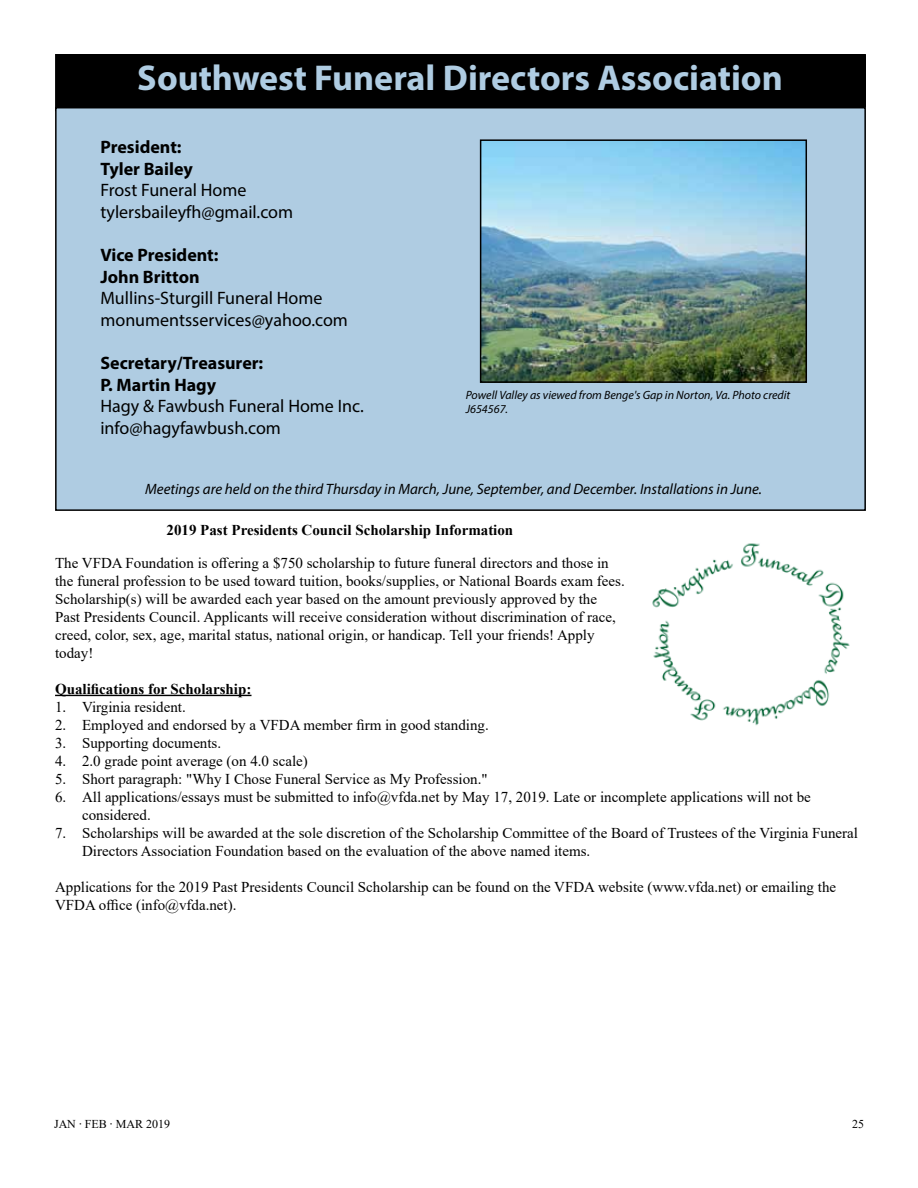
<style>
.page{position:relative;width:918px;height:1188px;background:#fff}
.page>*{position:absolute;margin:0;border:0;box-sizing:border-box;transform-origin:0 0}
.t1{font:700 36px "Myriad Pro";color:#afcce2}
.t2{font:18px/21.6px "Myriad Pro";color:#000}
.t3{font:700 18px/21.6px "Myriad Pro";color:#000}
.t4{font:15px/18px "Times New Roman";color:#000}
.t5{font:italic 15px "Myriad Pro";color:#000}
.t6{font:700 15px "Times New Roman";color:#000}
.t7{font:italic 12px/14.4px "Myriad Pro";color:#000}
.t8{font:12px "Times New Roman";color:#000}
.s1{font-family:"Minion Pro"}
</style>
<div class="page">
<div style="left:56px;top:55px;width:809px;height:55px;background:#000"></div>
<div style="left:55px;top:54px;width:811px;height:57px;border:2px solid #000"></div>
<div style="left:56px;top:108px;width:809px;height:402px;background:#afcce2"></div>
<div style="left:55px;top:107px;width:811px;height:404px;border:2px solid #000"></div>
<img style="left:483px;top:142px;width:321px;height:238px">
<div style="left:480px;top:139px;width:327px;height:244px;border:2px solid #000"></div>
<img style="left:652px;top:543px;width:198px;height:183px">
<hr style="left:55px;top:695px;width:197px;height:1px;background:#000">
<h1 class="t1" style="left:137px;top:55px;width:647px">Southwest Funeral Directors Association</h1>
<p class="t3" style="left:100px;top:135px;width:94px">President:<br>Tyler Bailey</p>
<p class="t2" style="left:100px;top:179px;width:194px">Frost Funeral Home tylersbaileyfh@gmail.com</p>
<p class="t3" style="left:100px;top:243px;width:120px">Vice President:<br>John Britton</p>
<p class="t2" style="left:100px;top:287px;width:249px">Mullins-Sturgill Funeral Home monumentsservices@yahoo.com</p>
<p class="t3" style="left:100px;top:351px;width:164px">Secretary/Treasurer:<br>P. Martin Hagy</p>
<p class="t2" style="left:100px;top:395px;width:265px">Hagy &amp; Fawbush Funeral Home Inc. info@hagyfawbush.com</p>
<p class="t7" style="left:466px;top:388px;width:326px">Powell Valley as viewed from Benge's Gap in Norton, Va. Photo credit<br>J654567.</p>
<p class="t5" style="left:145px;top:479px;width:618px">Meetings are held on the third Thursday in March, June, September, and December. Installations in June.</p>
<p class="t6" style="left:167px;top:519px;width:348px">2019 Past Presidents Council Scholarship Information</p>
<p class="t4" style="left:55px;top:553px;width:571px">The VFDA Foundation is offering a $750 scholarship to future funeral directors and those in the funeral profession to be used toward tuition, books/supplies, or National Boards exam fees.<br>Scholarship(s) will be awarded each year based on the amount previously approved by the Past Presidents Council. Applicants will receive consideration without discrimination of race, creed, color, sex, age, marital status, national origin, or handicap. Tell your friends! Apply today!</p>
<p class="t6" style="left:55px;top:678px;width:198px">Qualifications for Scholarship:</p>
<p class="t4" style="left:55px;top:697px;width:132px">1. Virginia resident.</p>
<p class="t4" style="left:55px;top:715px;width:435px">2. Employed and endorsed by a VFDA member firm in good standing.</p>
<p class="t4" style="left:55px;top:733px;width:168px">3. Supporting documents.</p>
<p class="t4" style="left:55px;top:751px;width:254px">4. 2.0 grade point average (on 4.0 scale)</p>
<p class="t4" style="left:55px;top:769px;width:434px">5. Short paragraph: "Why I Chose Funeral Service as My Profession."</p>
<p class="t4" style="left:82px;top:787px;width:730px;text-indent:-27px">6. All applications/essays must be submitted to info@vfda.net by May 17, 2019. Late or incomplete applications will not be considered.</p>
<p class="t4" style="left:82px;top:823px;width:777px;text-indent:-27px">7. Scholarships will be awarded at the sole discretion of the Scholarship Committee of the Board of Trustees of the Virginia Funeral<br>Directors Association Foundation based on the evaluation of the above named items.</p>
<p class="t4" style="left:55px;top:877px;width:783px">Applications for the 2019 Past Presidents Council Scholarship can be found on the VFDA website (www.vfda.net) or emailing the<br>VFDA office (info@vfda.net).</p>
<p class="t8" style="left:54px;top:1116px;width:118px">JAN <span class="s1">·</span> FEB <span class="s1">·</span> MAR 2019</p>
<p class="t8" style="left:852px;top:1115px;width:13px">25</p>
</div>
